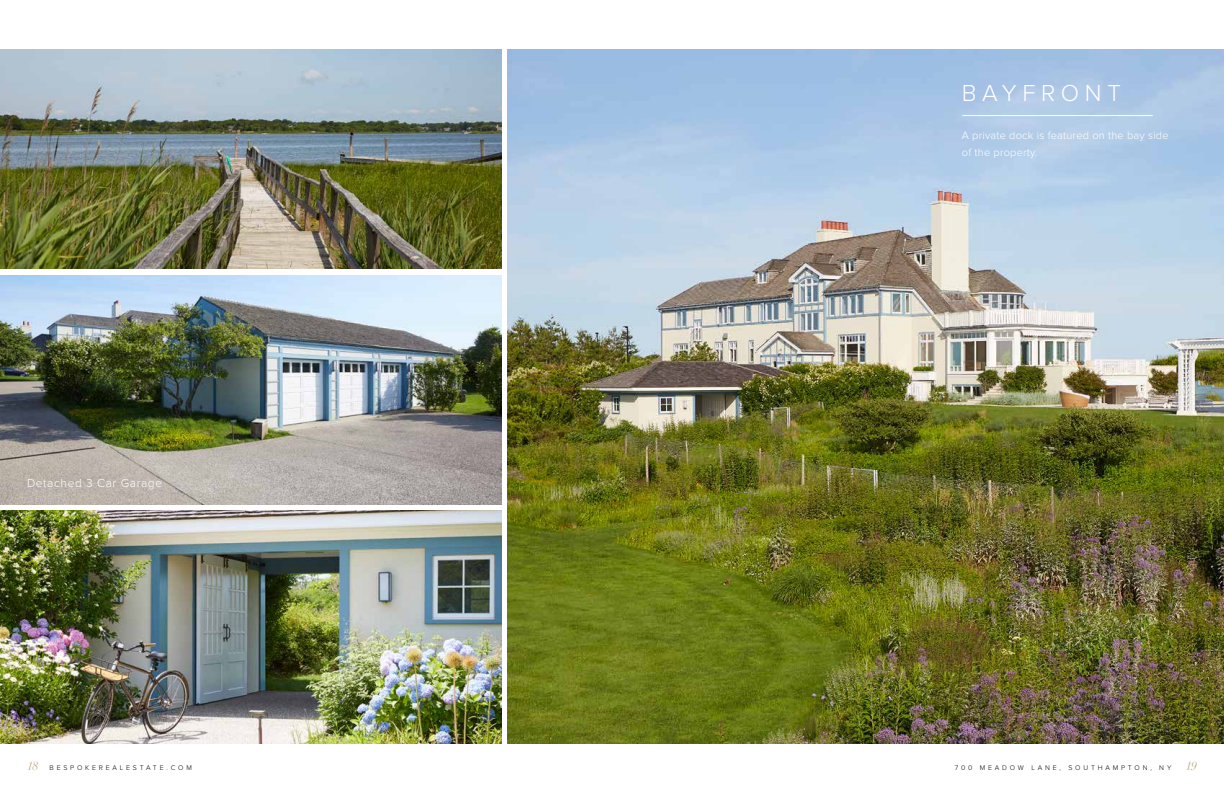
<style>
.page{position:relative;width:1224px;height:792px;background:#fff}
.page>*{position:absolute;margin:0;border:0;box-sizing:border-box;transform-origin:0 0}
.t1{font:300 24px "Proxima Nova";letter-spacing:.235em;color:#fff}
.t2{font:300 12px "Proxima Nova";letter-spacing:.05em;color:#fff}
.t3{font:italic 12px "Didot";color:#bcaa89}
.t4{font:300 11px/17.1px "Proxima Nova";letter-spacing:.02em;color:#fff}
.t5{font:300 7px "Proxima Nova";letter-spacing:.4em;color:#000}
</style>
<div class="page">
<img style="left:0;top:49px;width:501px;height:219px">
<img style="left:507px;top:49px;width:717px;height:694px">
<img style="left:0;top:275px;width:501px;height:230px">
<img style="left:0;top:511px;width:501px;height:232px">
<hr style="left:962px;top:115px;width:191px;height:1px;background:#fff">
<h2 class="t2" style="left:27px;top:476px;width:137px">Detached 3 Car Garage</h2>
<h1 class="t1" style="left:962px;top:79px;width:161px">BAYFRONT</h1>
<h3 class="t4" style="left:962px;top:127px;width:208px">A private dock is featured on the bay side of the property.</h3>
<h2 class="t3" style="left:27px;top:758px;width:13px">18</h2>
<p class="t5" style="left:50px;top:764px;width:144px">BESPOKEREALESTATE.COM</p>
<p class="t5" style="left:955px;top:764px;width:218px">700 MEADOW LANE, SOUTHAMPTON, NY</p>
<h2 class="t3" style="left:1186px;top:758px;width:13px">19</h2>
</div>
